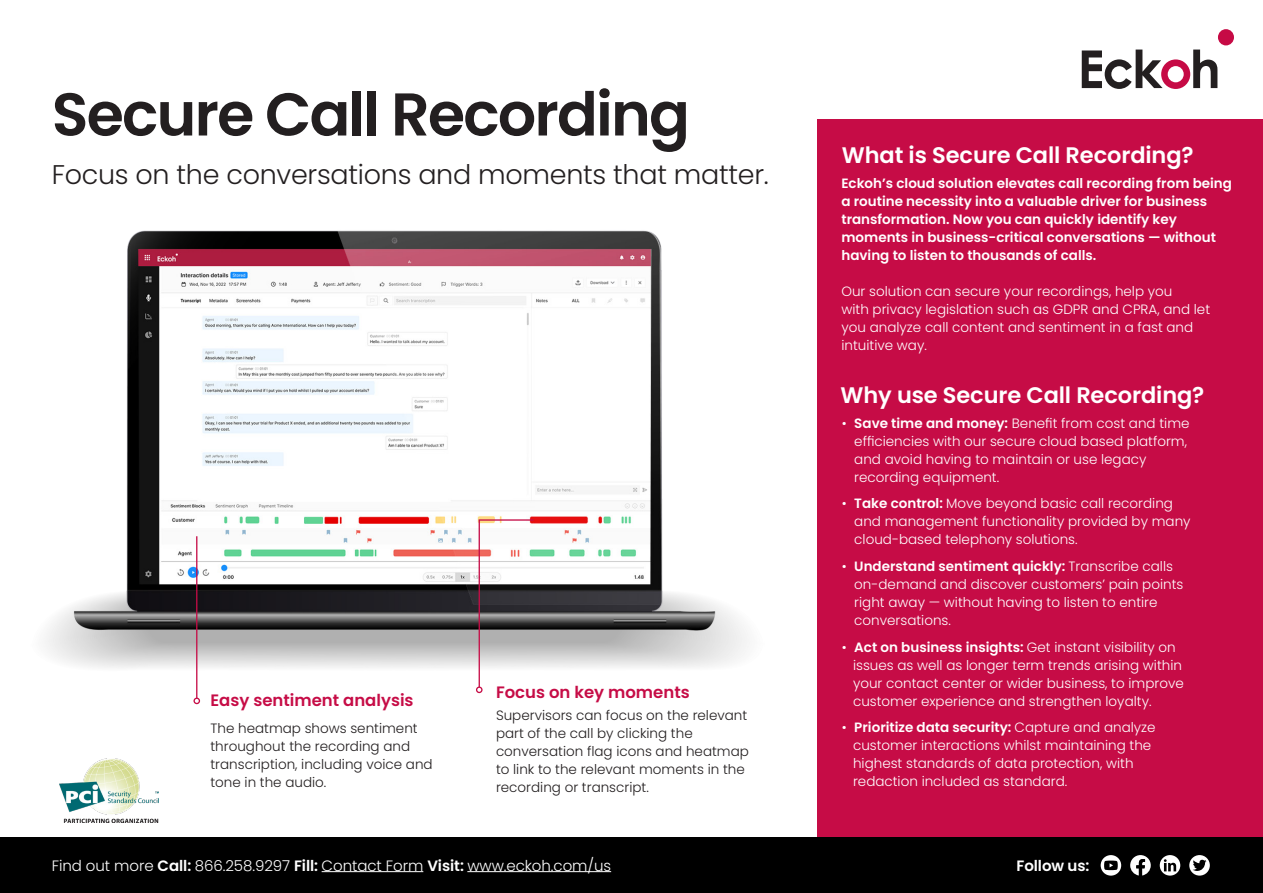
<style>
.page{position:relative;width:1263px;height:893px;background:#fff}
.page>*{position:absolute;margin:0;border:0;box-sizing:border-box;transform-origin:0 0}
.t1{font:600 60.3px "Poppins";letter-spacing:-.03em;color:#231f20}
.t2{font:300 27px "Poppins";letter-spacing:-.01em;color:#231f20}
.Key_features_header{font:600 22.5px "Poppins";letter-spacing:-.005em;color:#fff}
.Body_copy{font:600 16.5px "Poppins";color:#c60c46}
.Body_copy_bold{font:600 16.5px "Poppins";color:#c60c46}
.t3{font:300 15px "Poppins";letter-spacing:-.005em;color:#fff}
.t4{font:600 15px "Poppins";letter-spacing:-.005em;color:#fff}
.Body_copy-2{font:300 13.5px/18px "Poppins";color:#fff}
.Body_copy-3{font:300 13.5px/18px "Poppins";color:#231f20}
.Body_copy-4{font:600 13.5px/18px "Poppins";color:#fff}
.s1{font-weight:600}
</style>
<div class="page">
<img style="left:25px;top:230px;width:770px;height:608px">
<div style="left:817px;top:119px;width:446px;height:731px;background:#c60c46"></div>
<svg style="left:1082px;top:50px;width:135px;height:39px"></svg>
<div style="left:1218px;top:29px;width:16px;height:16px;background:#c60a45;border-radius:50%"></div>
<img style="left:59px;top:758px;width:99px;height:65px">
<div style="left:0;top:838px;width:1263px;height:55px;background:#000"></div>
<hr style="left:196px;top:536px;width:1px;height:162px;background:#c60c46">
<div style="left:193px;top:698px;width:7px;height:6px;border:1px solid #c60c46;border-radius:50%"></div>
<svg style="left:478px;top:519px;width:57px;height:169px"></svg>
<div style="left:476px;top:686px;width:6px;height:7px;border:1px solid #c60c46;border-radius:50%"></div>
<hr style="left:322px;top:871px;width:101px;height:1px;background:#fff">
<hr style="left:467px;top:871px;width:144px;height:1px;background:#fff">
<svg style="left:1130px;top:855px;width:21px;height:21px"></svg>
<div style="left:1101px;top:855px;width:20px;height:21px;background:linear-gradient(to right,#fefefe,#fff);border-radius:50%"></div>
<svg style="left:1104px;top:861px;width:14px;height:9px"></svg>
<svg style="left:1189px;top:855px;width:21px;height:21px"></svg>
<svg style="left:1193px;top:859px;width:13px;height:12px"></svg>
<svg style="left:1160px;top:855px;width:20px;height:21px"></svg>
<svg style="left:1164px;top:859px;width:12px;height:12px"></svg>
<p class="t1" style="left:52px;top:79px;width:640px">Secure Call Recording</p>
<p class="t2" style="left:52px;top:159px;width:718px">Focus on the conversations and moments that matter.</p>
<p class="Body_copy" style="left:210px;top:691px;width:205px">Easy sentiment analysis</p>
<p class="Body_copy-3" style="left:210px;top:719px;width:224px">The heatmap shows sentiment throughout the recording and transcription, including voice and tone in the audio.</p>
<p class="Body_copy_bold" style="left:496px;top:682px;width:195px">Focus on key moments</p>
<p class="Body_copy-3" style="left:496px;top:706px;width:254px">Supervisors can focus on the relevant part of the call by clicking the conversation flag icons and heatmap to link to the relevant moments in the recording or transcript.</p>
<p class="Key_features_header" style="left:842px;top:142px;width:353px">What is Secure Call Recording?</p>
<p class="Body_copy-4" style="left:841px;top:175px;width:392px">Eckoh’s cloud solution elevates call recording from being a routine necessity into a valuable driver for business transformation. Now you can quickly identify key moments in business-critical conversations — without having to listen to thousands of calls.</p>
<p class="Body_copy-2" style="left:841px;top:283px;width:370px">Our solution can secure your recordings, help you<br>with privacy legislation such as GDPR and CPRA, and let you analyze call content and sentiment in a fast and intuitive way.</p>
<p class="Key_features_header" style="left:840px;top:382px;width:365px">Why use Secure Call Recording?</p>
<p class="Body_copy-2" style="left:854px;top:414px;width:337px;text-indent:-12px">• <span class="s1">Save time and money:</span> Benefit from cost and time efficiencies with our secure cloud based platform, and avoid having to maintain or use legacy recording equipment.</p>
<p class="Body_copy-2" style="left:854px;top:495px;width:338px;text-indent:-12px">• <span class="s1">Take control:</span> Move beyond basic call recording and management functionality provided by many cloud-based telephony solutions.</p>
<p class="Body_copy-2" style="left:854px;top:557px;width:331px;text-indent:-12px">• <span class="s1">Understand sentiment quickly:</span> Transcribe calls on-demand and discover customers’ pain points right away — without having to listen to entire conversations.</p>
<p class="Body_copy-2" style="left:853px;top:638px;width:332px;text-indent:-11px">• <span class="s1">Act on business insights:</span> Get instant visibility on issues as well as longer term trends arising within your contact center or wider business, to improve customer experience and strengthen loyalty.</p>
<p class="Body_copy-2" style="left:853px;top:718px;width:304px;text-indent:-11px">• <span class="s1">Prioritize data security:</span> Capture and analyze customer interactions whilst maintaining the highest standards of data protection, with redaction included as standard.</p>
<p class="t3" style="left:52px;top:856px;width:561px">Find out more <span class="s1">Call:</span> 866.258.9297 <span class="s1">Fill:</span> Contact Form <span class="s1">Visit:</span> www.eckoh.com/us</p>
<p class="t4" style="left:1016px;top:856px;width:75px">Follow us:</p>
</div>
